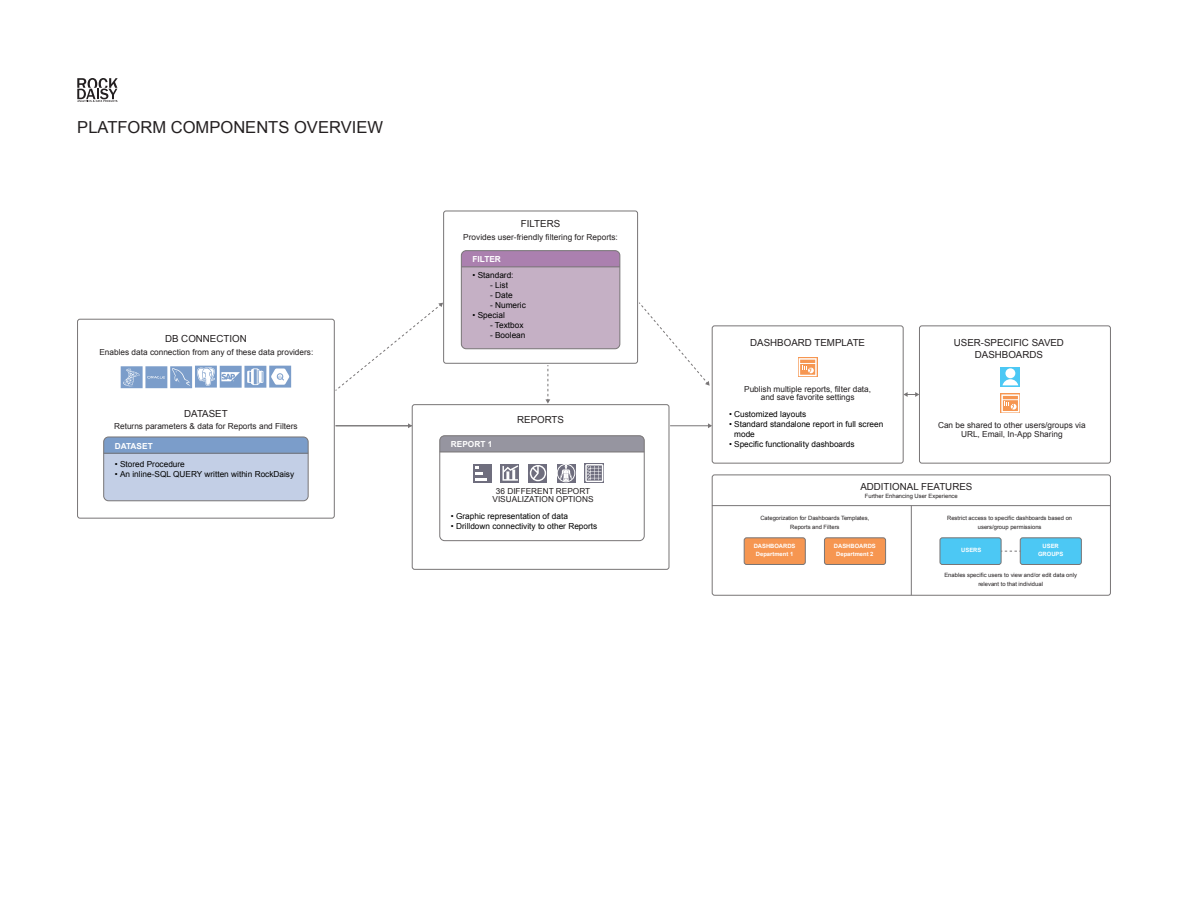
<style>
.page{position:relative;width:1188px;height:918px;background:#fff}
.page>*{position:absolute;margin:0;border:0;box-sizing:border-box;transform-origin:0 0}
.t1{font:16.5px "Arial";color:#231f20}
.t2{font:9.75px/11.7px "Arial";color:#231f20;text-align:center}
.t3{font:8.25px/8.2px "Arial";color:#231f20;text-align:center}
.t4{font:8.25px/9.9px "Arial";color:#000100}
.t5{font:700 8.25px "Arial";color:#fff}
.t6{font:5.85px/8.2px "Arial";color:#231f20;text-align:center}
.t7{font:700 5.85px/8.2px "Arial";color:#fff;text-align:center}
</style>
<div class="page">
<svg style="left:903px;top:392px;width:16px;height:5px"></svg>
<div style="left:919px;top:326px;width:192px;height:137px;border:1px solid #787576;border-radius:2px"></div>
<svg style="left:1001px;top:394px;width:19px;height:19px"></svg>
<svg style="left:1001px;top:394px;width:18px;height:18px"></svg>
<svg style="left:1001px;top:367px;width:19px;height:20px"></svg>
<div style="left:1005px;top:368px;width:10px;height:10px;background:#fff;border-radius:50%"></div>
<svg style="left:1003px;top:379px;width:15px;height:6px"></svg>
<svg style="left:77px;top:78px;width:41px;height:24px"></svg>
<hr style="left:336px;top:426px;width:73px;height:1px;background:#787576">
<svg style="left:408px;top:423px;width:4px;height:5px"></svg>
<hr style="left:670px;top:426px;width:39px;height:1px;background:#787576">
<svg style="left:708px;top:423px;width:4px;height:5px"></svg>
<div style="left:412px;top:404px;width:257px;height:166px;border:1px solid #787576;border-radius:2px"></div>
<div style="left:712px;top:326px;width:191px;height:137px;border:1px solid #787576;border-radius:2px"></div>
<svg style="left:798px;top:357px;width:19px;height:20px"></svg>
<svg style="left:799px;top:358px;width:18px;height:18px"></svg>
<div style="left:712px;top:475px;width:399px;height:121px;border:1px solid #787576;border-radius:2px"></div>
<div style="left:744px;top:538px;width:61px;height:26px;background:#f69651;border-radius:2px"></div>
<div style="left:744px;top:538px;width:62px;height:27px;border:1px solid #787576;border-radius:2px"></div>
<div style="left:824px;top:538px;width:62px;height:26px;background:#f69651;border-radius:2px"></div>
<div style="left:824px;top:538px;width:62px;height:27px;border:1px solid #787576;border-radius:2px"></div>
<hr style="left:712px;top:505px;width:399px;height:1px;background:#787576">
<hr style="left:911px;top:506px;width:1px;height:89px;background:#787576">
<div style="left:940px;top:538px;width:61px;height:26px;background:#4cc8f4;border-radius:2px"></div>
<div style="left:940px;top:538px;width:61px;height:27px;border:1px solid #787576;border-radius:2px"></div>
<div style="left:1020px;top:538px;width:61px;height:26px;background:#4cc8f4;border-radius:2px"></div>
<div style="left:1020px;top:538px;width:62px;height:27px;border:1px solid #787576;border-radius:2px"></div>
<svg style="left:1001px;top:551px;width:20px;height:1px"></svg>
<div style="left:77px;top:319px;width:258px;height:199px;border:1px solid #787576;border-radius:2px"></div>
<svg style="left:269px;top:366px;width:22px;height:22px"></svg>
<svg style="left:271px;top:369px;width:18px;height:16px"></svg>
<svg style="left:244px;top:366px;width:22px;height:22px"></svg>
<svg style="left:247px;top:368px;width:16px;height:17px"></svg>
<div style="left:220px;top:366px;width:22px;height:22px;background:#7b9dca;border:2px solid #7b9dca"></div>
<svg style="left:221px;top:372px;width:19px;height:9px"></svg>
<svg style="left:121px;top:366px;width:22px;height:22px"></svg>
<svg style="left:123px;top:368px;width:17px;height:19px"></svg>
<svg style="left:170px;top:366px;width:22px;height:22px"></svg>
<svg style="left:172px;top:368px;width:18px;height:18px"></svg>
<svg style="left:195px;top:366px;width:22px;height:22px"></svg>
<svg style="left:197px;top:367px;width:18px;height:19px"></svg>
<div style="left:145px;top:366px;width:22px;height:22px;background:#7b9dca;border:2px solid #7b9dca"></div>
<svg style="left:147px;top:376px;width:19px;height:2px"></svg>
<div style="left:105px;top:454px;width:203px;height:47px;background:#c3cfe6"></div>
<div style="left:104px;top:437px;width:204px;height:16px;background:#7b9dca"></div>
<div style="left:103px;top:437px;width:205px;height:64px;border:1px solid #787576;border-radius:5px"></div>
<hr style="left:104px;top:453px;width:204px;height:1px;background:#787576">
<svg style="left:545px;top:365px;width:5px;height:39px"></svg>
<div style="left:443px;top:211px;width:195px;height:153px;border:1px solid #787576;border-radius:2px"></div>
<div style="left:461px;top:268px;width:159px;height:81px;background:#c5b0c5"></div>
<div style="left:461px;top:251px;width:159px;height:16px;background:#ab80af"></div>
<div style="left:461px;top:250px;width:159px;height:99px;border:1px solid #787576;border-radius:5px"></div>
<hr style="left:461px;top:267px;width:159px;height:1px;background:#787576">
<div style="left:440px;top:436px;width:204px;height:16px;background:#9695a0"></div>
<div style="left:440px;top:435px;width:204px;height:106px;border:1px solid #787576;border-radius:5px"></div>
<svg style="left:440px;top:449px;width:204px;height:92px"></svg>
<svg style="left:335px;top:303px;width:108px;height:88px"></svg>
<svg style="left:639px;top:302px;width:71px;height:84px"></svg>
<p class="t1" style="left:77px;top:116px;width:307px">PLATFORM COMPONENTS OVERVIEW</p>
<p class="t2" style="left:165px;top:333px;width:83px">DB CONNECTION</p>
<p class="t3" style="left:99px;top:348px;width:215px">Enables data connection from any of these data providers:</p>
<p class="t2" style="left:184px;top:408px;width:45px">DATASET</p>
<p class="t3" style="left:114px;top:422px;width:185px">Returns parameters &amp; data for Reports and Filters</p>
<p class="t5" style="left:115px;top:440px;width:39px">DATASET</p>
<p class="t4" style="left:115px;top:459px;width:72px">• Stored Procedure</p>
<p class="t4" style="left:115px;top:469px;width:181px">• An inline-SQL QUERY written within RockDaisy</p>
<p class="t2" style="left:521px;top:218px;width:41px">FILTERS</p>
<p class="t3" style="left:463px;top:233px;width:156px">Provides user-friendly filtering for Reports:</p>
<p class="t5" style="left:473px;top:254px;width:30px">FILTER</p>
<p class="t4" style="left:473px;top:270px;width:43px">• Standard:</p>
<p class="t4" style="left:490px;top:280px;width:19px">- List</p>
<p class="t4" style="left:490px;top:290px;width:24px">- Date</p>
<p class="t4" style="left:490px;top:300px;width:37px">- Numeric</p>
<p class="t4" style="left:473px;top:310px;width:34px">• Special</p>
<p class="t4" style="left:490px;top:320px;width:35px">- Textbox</p>
<p class="t4" style="left:490px;top:330px;width:37px">- Boolean</p>
<p class="t5" style="left:451px;top:439px;width:43px">REPORT 1</p>
<p class="t2" style="left:517px;top:414px;width:48px">REPORTS</p>
<p class="t3" style="left:492px;top:487px;width:103px">36 DIFFERENT REPORT<br>VISUALIZATION OPTIONS</p>
<p class="t4" style="left:451px;top:511px;width:118px">• Graphic representation of data</p>
<p class="t4" style="left:451px;top:521px;width:148px">• Drilldown connectivity to other Reports</p>
<p class="t2" style="left:750px;top:337px;width:116px">DASHBOARD TEMPLATE</p>
<p class="t3" style="left:744px;top:385px;width:128px">Publish multiple reports, filter data, and save favorite settings</p>
<p class="t4" style="left:729px;top:409px;width:79px">• Customized layouts</p>
<p class="t4" style="left:734px;top:419px;width:151px;text-indent:-5px">• Standard standalone report in full screen mode</p>
<p class="t4" style="left:729px;top:439px;width:127px">• Specific functionality dashboards</p>
<p class="t2" style="left:954px;top:337px;width:112px">USER-SPECIFIC SAVED<br>DASHBOARDS</p>
<p class="t3" style="left:938px;top:422px;width:149px">Can be shared to other users/groups via<br>URL, Email, In-App Sharing</p>
<p class="t2" style="left:860px;top:481px;width:114px">ADDITIONAL FEATURES</p>
<p class="t6" style="left:947px;top:514px;width:127px">Restrict access to specific dashboards based on users/group permissions</p>
<p class="t6" style="left:865px;top:492px;width:94px">Further Enhancing User Experience</p>
<p class="t6" style="left:760px;top:514px;width:111px">Categorization for Dashboards Templates,<br>Reports and Filters</p>
<p class="t7" style="left:754px;top:542px;width:43px">DASHBOARDS<br>Department 1</p>
<p class="t7" style="left:834px;top:542px;width:43px">DASHBOARDS<br>Department 2</p>
<p class="t7" style="left:961px;top:546px;width:22px">USERS</p>
<p class="t7" style="left:1038px;top:542px;width:27px">USER<br>GROUPS</p>
<p class="t6" style="left:944px;top:571px;width:134px">Enables specific users to view and/or edit data only relevant to that individual</p>
</div>
